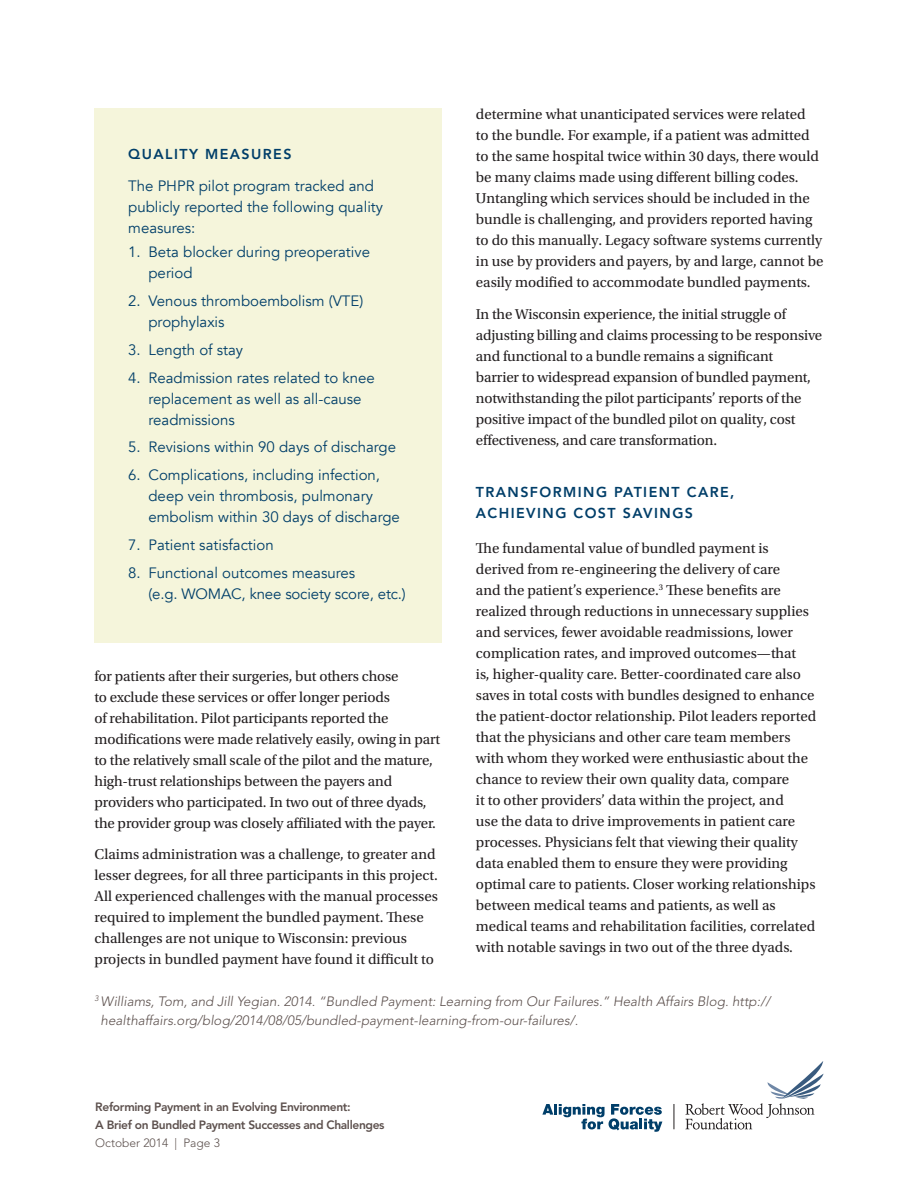
<style>
.page{position:relative;width:918px;height:1188px;background:#fff}
.page>*{position:absolute;margin:0;border:0;box-sizing:border-box;transform-origin:0 0}
.story___text{font:15px/21px "Utopia Std";color:#231f20}
.sidebar_numbered_lis{font:15px/21px "Avenir";color:#003e69}
.body___before_bullet{font:15px/21px "Avenir";color:#003e69}
.header___story{font:800 14.25px/21px "Avenir LT Std";letter-spacing:.1em;color:#003e69}
.header___intro{font:800 14.25px "Avenir LT Std";letter-spacing:.1em;color:#003e69}
.source{font:italic 300 13.5px/19.5px "Avenir LT Std";color:#5d514e}
.t1{font:800 12px/18px "Avenir LT Std";letter-spacing:-.03em;color:#5d514e}
.t2{font:300 12px "Avenir LT Std";color:#5d514e}
</style>
<div class="page">
<svg style="left:542px;top:1104px;width:120px;height:28px"></svg>
<svg style="left:685px;top:1061px;width:139px;height:68px"></svg>
<svg style="left:674px;top:1104px;width:1px;height:25px"></svg>
<div style="left:94px;top:108px;width:348px;height:535px;background:#f5f5db"></div>
<p class="header___intro" style="left:128px;top:146px;width:165px">QUALITY MEASURES</p>
<p class="body___before_bullet" style="left:128px;top:176px;width:256px">The PHPR pilot program tracked and publicly reported the following quality measures:</p>
<p class="sidebar_numbered_lis" style="left:148px;top:242px;width:223px;text-indent:-20px">1. Beta blocker during preoperative period</p>
<p class="sidebar_numbered_lis" style="left:148px;top:291px;width:216px;text-indent:-20px">2. Venous thromboembolism (VTE) prophylaxis</p>
<p class="sidebar_numbered_lis" style="left:128px;top:339px;width:116px">3. Length of stay</p>
<p class="sidebar_numbered_lis" style="left:148px;top:367px;width:228px;text-indent:-20px">4. Readmission rates related to knee replacement as well as all-cause readmissions</p>
<p class="sidebar_numbered_lis" style="left:128px;top:437px;width:269px">5. Revisions within 90 days of discharge</p>
<p class="sidebar_numbered_lis" style="left:148px;top:465px;width:253px;text-indent:-20px">6. Complications, including infection, deep vein thrombosis, pulmonary embolism within 30 days of discharge</p>
<p class="sidebar_numbered_lis" style="left:128px;top:534px;width:147px">7. Patient satisfaction</p>
<p class="sidebar_numbered_lis" style="left:148px;top:562px;width:259px;text-indent:-20px">8. Functional outcomes measures<br>(e.g. WOMAC, knee society score, etc.)</p>
<p class="story___text" style="left:94px;top:665px;width:347px">for patients after their surgeries, but others chose<br>to exclude these services or offer longer periods<br>of rehabilitation. Pilot participants reported the modifications were made relatively easily, owing in part to the relatively small scale of the pilot and the mature, high-trust relationships between the payers and providers who participated. In two out of three dyads, the provider group was closely affiliated with the payer.</p>
<p class="story___text" style="left:94px;top:844px;width:345px">Claims administration was a challenge, to greater and lesser degrees, for all three participants in this project.<br>All experienced challenges with the manual processes required to implement the bundled payment. These challenges are not unique to Wisconsin: previous projects in bundled payment have found it difficult to</p>
<p class="story___text" style="left:476px;top:104px;width:349px">determine what unanticipated services were related<br>to the bundle. For example, if a patient was admitted to the same hospital twice within 30 days, there would be many claims made using different billing codes.<br>Untangling which services should be included in the bundle is challenging, and providers reported having to do this manually. Legacy software systems currently in use by providers and payers, by and large, cannot be easily modified to accommodate bundled payments.</p>
<p class="story___text" style="left:476px;top:304px;width:348px">In the Wisconsin experience, the initial struggle of adjusting billing and claims processing to be responsive and functional to a bundle remains a significant<br>barrier to widespread expansion of bundled payment, notwithstanding the pilot participants’ reports of the positive impact of the bundled pilot on quality, cost effectiveness, and care transformation.</p>
<p class="header___story" style="left:476px;top:481px;width:260px">TRANSFORMING PATIENT CARE,<br>ACHIEVING COST SAVINGS</p>
<p class="story___text" style="left:476px;top:537px;width:342px">The fundamental value of bundled payment is derived from re-engineering the delivery of care<br>and the patient’s experience.<sup>3</sup> These benefits are realized through reductions in unnecessary supplies and services, fewer avoidable readmissions, lower complication rates, and improved outcomes—that<br>is, higher-quality care. Better-coordinated care also saves in total costs with bundles designed to enhance the patient-doctor relationship. Pilot leaders reported that the physicians and other care team members with whom they worked were enthusiastic about the chance to review their own quality data, compare<br>it to other providers’ data within the project, and<br>use the data to drive improvements in patient care processes. Physicians felt that viewing their quality data enabled them to ensure they were providing optimal care to patients. Closer working relationships between medical teams and patients, as well as medical teams and rehabilitation facilities, correlated with notable savings in two out of the three dyads.</p>
<p class="source" style="left:101px;top:992px;width:671px;text-indent:-6px"><sup>3</sup> Williams, Tom, and Jill Yegian. 2014. “Bundled Payment: Learning from Our Failures.” Health Affairs Blog. http:// healthaffairs.org/blog/2014/08/05/bundled-payment-learning-from-our-failures/.</p>
<p class="t1" style="left:95px;top:1098px;width:291px">Reforming Payment in an Evolving Environment:<br>A Brief on Bundled Payment Successes and Challenges</p>
<p class="t2" style="left:95px;top:1136px;width:126px">October 2014 | Page 3</p>
</div>
